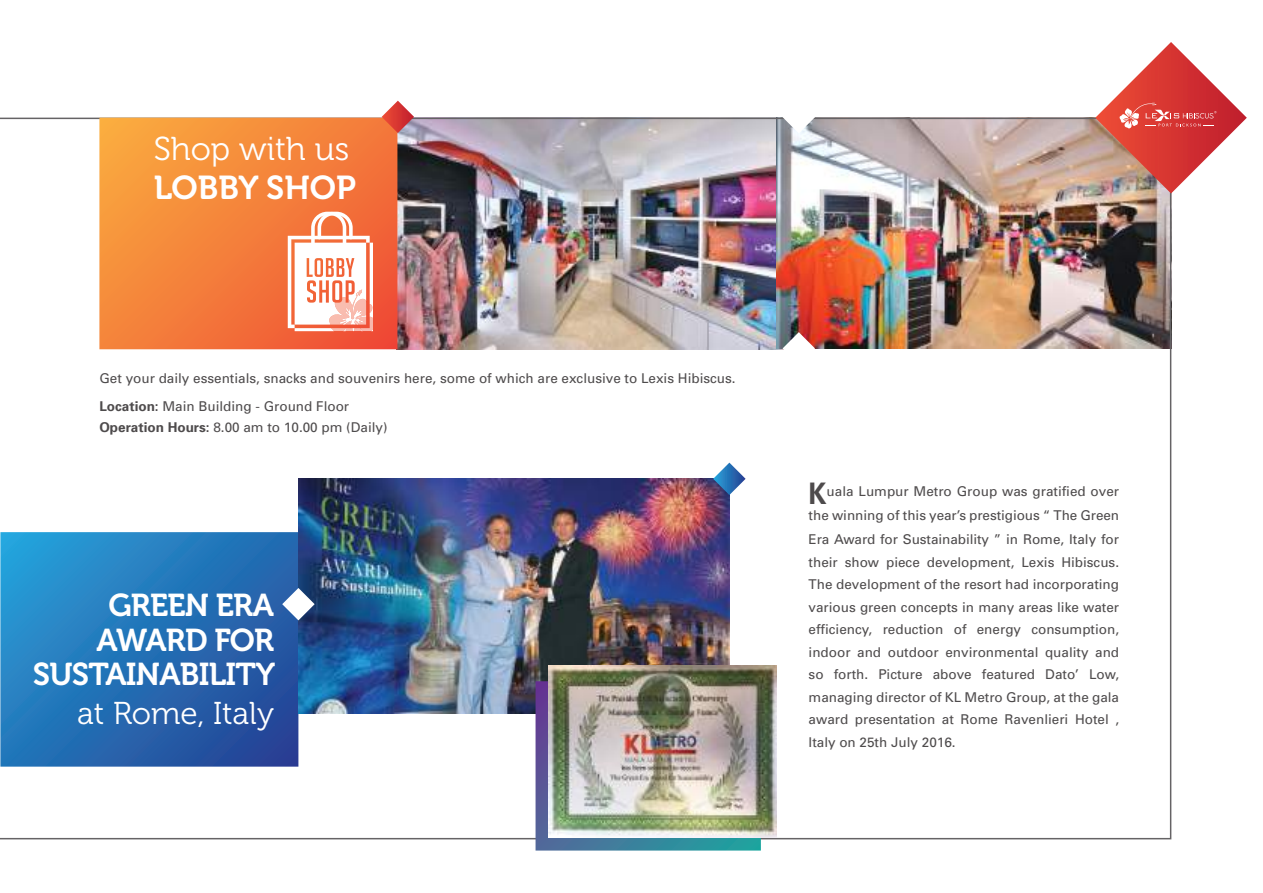
<style>
.page{position:relative;width:1263px;height:893px;background:#fff}
.page>*{position:absolute;margin:0;border:0;box-sizing:border-box;transform-origin:0 0}
.t1{font:33px "Museo 300";color:#fff}
.t2{font:33px "Museo 700";color:#fff}
.t3{font:31.5px/34.5px "Museo 700";letter-spacing:-.025em;color:#fff;text-align:right}
.t4{font:31.5px "Museo 300";color:#fff}
.t5{font:13.5px/22.5px "Univers";color:#4e4b4c;text-align:justify}
.s1{font-weight:700}
.s2{font-weight:700;font-size:29.7px}
</style>
<div class="page">
<img style="left:397px;top:119px;width:380px;height:61px">
<img style="left:777px;top:119px;width:318px;height:61px">
<hr style="left:0;top:118px;width:1107px;height:1px;background:#656365">
<div style="left:99px;top:118px;width:298px;height:231px;background:linear-gradient(to right,#faaa3f,#f2723a)"></div>
<svg style="left:382px;top:101px;width:32px;height:32px"></svg>
<svg style="left:783px;top:117px;width:32px;height:16px"></svg>
<img style="left:0;top:180px;width:1172px;height:660px">
<svg style="left:1095px;top:42px;width:152px;height:151px"></svg>
<svg style="left:535px;top:681px;width:226px;height:169px"></svg>
<img style="left:549px;top:666px;width:228px;height:171px">
<h1 class="t1" style="left:154px;top:131px;width:197px">Shop with us</h1>
<h1 class="t2" style="left:154px;top:169px;width:204px">LOBBY SHOP</h1>
<p class="t5" style="left:99px;top:363px;width:638px;line-height:28.5px">Get your daily essentials, snacks and souvenirs here, some of which are exclusive to Lexis Hibiscus.<br><span class="s1">Location:</span> Main Building - Ground Floor</p>
<p class="t5" style="left:99px;top:416px;width:290px"><span class="s1">Operation Hours:</span> 8.00 am to 10.00 pm (Daily)</p>
<h2 class="t3" style="left:33px;top:589px;width:244px">GREEN ERA<br>AWARD FOR<br>SUSTAINABILITY</h2>
<h2 class="t4" style="left:77px;top:696px;width:198px">at Rome, Italy</h2>
<p class="t5" style="left:808px;top:479px;width:312px;line-height:24px"><span class="s2">K</span>uala Lumpur Metro Group was gratified over the winning of this year’s prestigious “ The Green Era Award for Sustainability ” in Rome, Italy for</p>
<p class="t5" style="left:808px;top:550px;width:312px">their show piece development, Lexis Hibiscus.<br>The development of the resort had incorporating various green concepts in many areas like water efficiency, reduction of energy consumption, indoor and outdoor environmental quality and so forth. Picture above featured Dato’ Low, managing director of KL Metro Group, at the gala award presentation at Rome Ravenlieri Hotel , Italy on 25th July 2016.</p>
</div>
